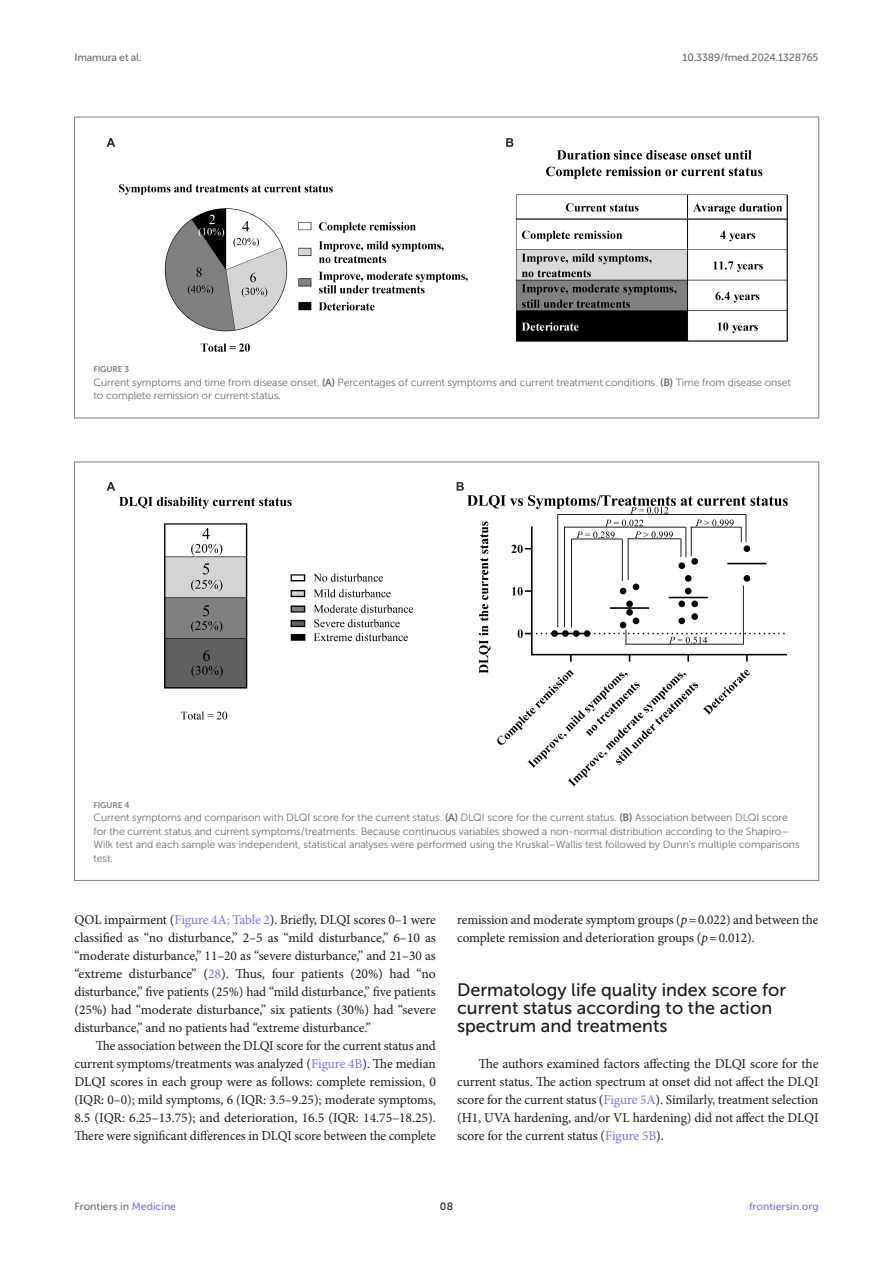
<style>
.page{position:relative;width:893px;height:1263px;background:#fff}
.page>*{position:absolute;margin:0;border:0;box-sizing:border-box;transform-origin:0 0}
.HEAD_2{font:18px/18px "Museo Sans 500";color:#1b1c1b}
.TEXT_FLUSH{font:13.5px/18px "Minion Pro";letter-spacing:-.005em;color:#1b1c1b;text-align:justify}
.TEXT{font:13.5px/18px "Minion Pro";letter-spacing:-.005em;color:#1b1c1b;text-align:justify}
.FIG_LEG{font:10.5px/13.5px "Museo Sans 300";letter-spacing:-.01em;color:#706f70}
.t1{font:10.5px "Museo Sans 500";letter-spacing:-.015em;color:#706f70}
.t2{font:10.5px "Museo Sans 500";color:#856df0}
.t3{font:10.5px "Museo Sans 500";color:#1b1c1b}
.FIG_HD{font:8.25px "Museo Sans 700";letter-spacing:-.01em;color:#7e7f7f}
.s1{font-family:"Museo Sans 700"}
.s2{color:#856df0}
.s3{font-style:italic}
</style>
<div class="page">
<img style="left:106px;top:138px;width:682px;height:214px">
<img style="left:106px;top:482px;width:682px;height:305px">
<p class="t1" style="left:74px;top:51px;width:69px">Imamura et al.</p>
<p class="t1" style="left:682px;top:51px;width:138px">10.3389/fmed.2024.1328765</p>
<p class="FIG_HD" style="left:94px;top:365px;width:37px">FIGURE 3</p>
<p class="FIG_LEG" style="left:94px;top:375px;width:699px">Current symptoms and time from disease onset. <span class="s1">(A)</span> Percentages of current symptoms and current treatment conditions. <span class="s1">(B)</span> Time from disease onset to complete remission or current status.</p>
<p class="FIG_HD" style="left:94px;top:800px;width:37px">FIGURE 4</p>
<p class="FIG_LEG" style="left:94px;top:811px;width:708px">Current symptoms and comparison with DLQI score for the current status. <span class="s1">(A)</span> DLQI score for the current status. <span class="s1">(B)</span> Association between DLQI score for the current status and current symptoms/treatments. Because continuous variables showed a non-normal distribution according to the Shapiro– Wilk test and each sample was independent, statistical analyses were performed using the Kruskal–Wallis test followed by Dunn’s multiple comparisons test.</p>
<p class="TEXT_FLUSH" style="left:74px;top:911px;width:363px">QOL impairment (<span class="s2">Figure 4A; Table 2</span>). Briefly, DLQI scores 0–1 were classified as “no disturbance,” 2–5 as “mild disturbance,” 6–10 as “moderate disturbance,” 11–20 as “severe disturbance,” and 21–30 as “extreme disturbance” (<span class="s2">28</span>). Thus, four patients (20%) had “no disturbance,” five patients (25%) had “mild disturbance,” five patients (25%) had “moderate disturbance,” six patients (30%) had “severe disturbance,” and no patients had “extreme disturbance.”</p>
<p class="TEXT" style="left:74px;top:1037px;width:363px;text-indent:21px">The association between the DLQI score for the current status and current symptoms/treatments was analyzed (<span class="s2">Figure 4B</span>). The median DLQI scores in each group were as follows: complete remission, 0 (IQR: 0–0); mild symptoms, 6 (IQR: 3.5–9.25); moderate symptoms, 8.5 (IQR: 6.25–13.75); and deterioration, 16.5 (IQR: 14.75–18.25).<br>There were significant differences in DLQI score between the complete</p>
<p class="TEXT" style="left:457px;top:911px;width:363px">remission and moderate symptom groups (<span class="s3">p</span>=0.022) and between the complete remission and deterioration groups (<span class="s3">p</span>=0.012).</p>
<p class="HEAD_2" style="left:457px;top:981px;width:331px">Dermatology life quality index score for current status according to the action spectrum and treatments</p>
<p class="TEXT_FLUSH" style="left:457px;top:1055px;width:363px;text-indent:21px">The authors examined factors affecting the DLQI score for the current status. The action spectrum at onset did not affect the DLQI score for the current status (<span class="s2">Figure 5A</span>). Similarly, treatment selection (H1, UVA hardening, and/or VL hardening) did not affect the DLQI score for the current status (<span class="s2">Figure 5B</span>).</p>
<p class="t1" style="left:74px;top:1200px;width:103px">Frontiers in <span class="s2">Medicine</span></p>
<p class="t3" style="left:440px;top:1200px;width:15px">08</p>
<p class="t2" style="left:749px;top:1200px;width:71px">frontiersin.org</p>
</div>
